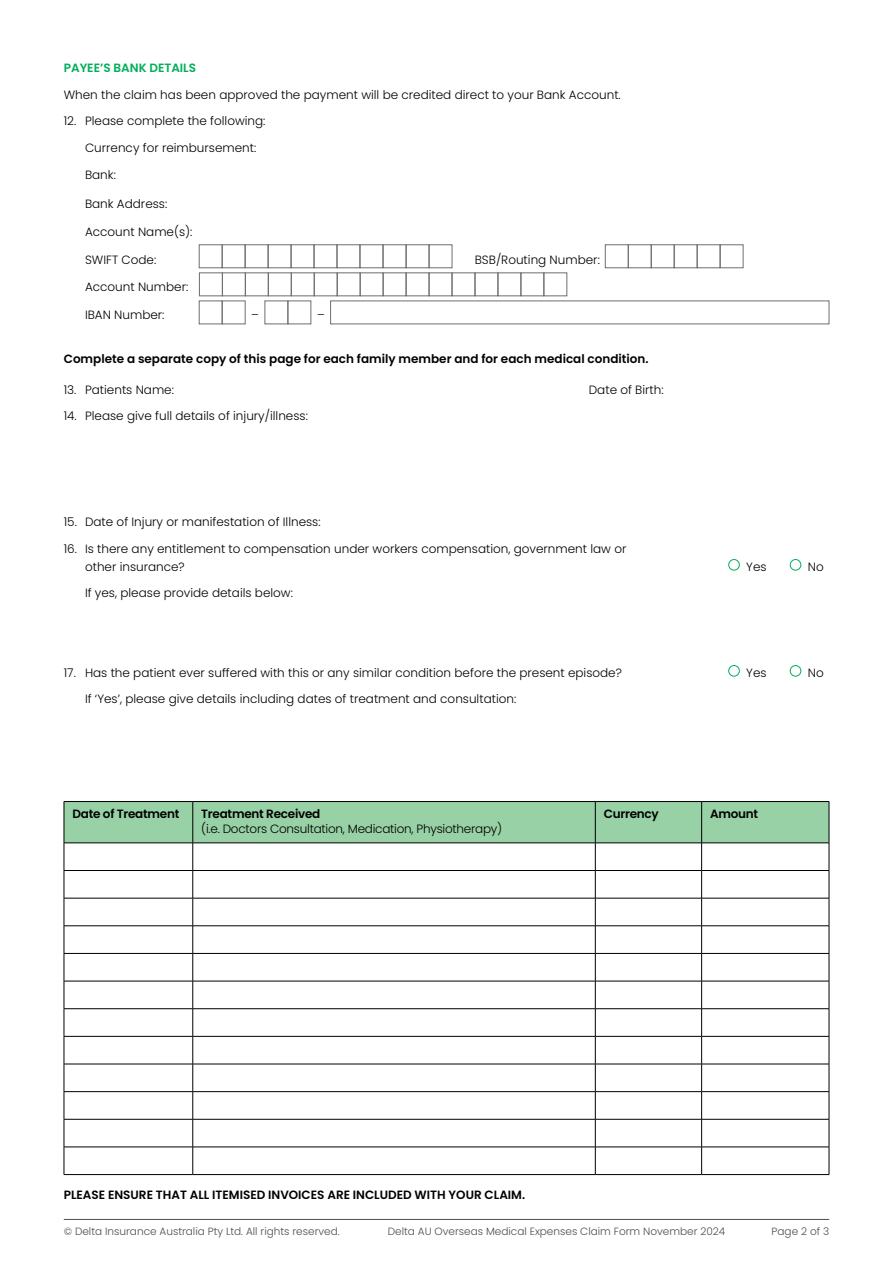
<style>
.page{position:relative;width:893px;height:1263px;background:#fff}
.page>*{position:absolute;margin:0;border:0;box-sizing:border-box;transform-origin:0 0}
.t1{font:300 12px/18px "Poppins";color:#000}
.t2{font:600 12px "Poppins";color:#000}
.t3{font:300 12px "Poppins";letter-spacing:-.02em;color:#000}
.t4{font:600 12px "Poppins";letter-spacing:-.02em;color:#000}
.t5{font:600 12px "Poppins";color:#00af5a}
.t6{font:300 10.5px "Poppins";color:#4d4d4f}
</style>
<div class="page">
<hr style="left:64px;top:1219px;width:765px;height:1px;background:#4d4d4f">
<div style="left:728px;top:559px;width:12px;height:11px;border:1px solid #00af5a;border-radius:50%"></div>
<div style="left:790px;top:559px;width:11px;height:11px;border:1px solid #00af5a;border-radius:50%"></div>
<div style="left:728px;top:665px;width:12px;height:11px;border:1px solid #00af5a;border-radius:50%"></div>
<div style="left:790px;top:665px;width:11px;height:11px;border:1px solid #00af5a;border-radius:50%"></div>
<svg style="left:64px;top:801px;width:766px;height:373px"></svg>
<hr style="left:64px;top:1174px;width:129px;height:1px;background:#000">
<hr style="left:193px;top:1174px;width:402px;height:1px;background:#000">
<hr style="left:595px;top:1174px;width:107px;height:1px;background:#000">
<hr style="left:702px;top:1174px;width:127px;height:1px;background:#000">
<div style="left:199px;top:245px;width:23px;height:23px;border:1px solid #6d6e71"></div>
<div style="left:222px;top:245px;width:23px;height:23px;border:1px solid #6d6e71"></div>
<div style="left:245px;top:245px;width:23px;height:23px;border:1px solid #6d6e71"></div>
<div style="left:268px;top:245px;width:23px;height:23px;border:1px solid #6d6e71"></div>
<div style="left:291px;top:245px;width:23px;height:23px;border:1px solid #6d6e71"></div>
<div style="left:314px;top:245px;width:23px;height:23px;border:1px solid #6d6e71"></div>
<div style="left:383px;top:245px;width:23px;height:23px;border:1px solid #6d6e71"></div>
<div style="left:337px;top:245px;width:23px;height:23px;border:1px solid #6d6e71"></div>
<div style="left:406px;top:245px;width:23px;height:23px;border:1px solid #6d6e71"></div>
<div style="left:360px;top:245px;width:23px;height:23px;border:1px solid #6d6e71"></div>
<div style="left:429px;top:245px;width:23px;height:23px;border:1px solid #6d6e71"></div>
<div style="left:288px;top:301px;width:23px;height:23px;border:1px solid #6d6e71"></div>
<div style="left:199px;top:273px;width:24px;height:23px;border:1px solid #6d6e71"></div>
<div style="left:222px;top:273px;width:24px;height:23px;border:1px solid #6d6e71"></div>
<div style="left:245px;top:273px;width:24px;height:23px;border:1px solid #6d6e71"></div>
<div style="left:268px;top:273px;width:23px;height:23px;border:1px solid #6d6e71"></div>
<div style="left:291px;top:273px;width:23px;height:23px;border:1px solid #6d6e71"></div>
<div style="left:314px;top:273px;width:23px;height:23px;border:1px solid #6d6e71"></div>
<div style="left:337px;top:273px;width:23px;height:23px;border:1px solid #6d6e71"></div>
<div style="left:360px;top:273px;width:23px;height:23px;border:1px solid #6d6e71"></div>
<div style="left:383px;top:273px;width:23px;height:23px;border:1px solid #6d6e71"></div>
<div style="left:406px;top:273px;width:23px;height:23px;border:1px solid #6d6e71"></div>
<div style="left:429px;top:273px;width:23px;height:23px;border:1px solid #6d6e71"></div>
<div style="left:452px;top:273px;width:23px;height:23px;border:1px solid #6d6e71"></div>
<div style="left:475px;top:273px;width:23px;height:23px;border:1px solid #6d6e71"></div>
<div style="left:498px;top:273px;width:23px;height:23px;border:1px solid #6d6e71"></div>
<div style="left:521px;top:273px;width:23px;height:23px;border:1px solid #6d6e71"></div>
<div style="left:544px;top:273px;width:23px;height:23px;border:1px solid #6d6e71"></div>
<div style="left:605px;top:245px;width:23px;height:23px;border:1px solid #6d6e71"></div>
<div style="left:628px;top:245px;width:23px;height:23px;border:1px solid #6d6e71"></div>
<div style="left:651px;top:245px;width:23px;height:23px;border:1px solid #6d6e71"></div>
<div style="left:674px;top:245px;width:23px;height:23px;border:1px solid #6d6e71"></div>
<div style="left:697px;top:245px;width:23px;height:23px;border:1px solid #6d6e71"></div>
<div style="left:720px;top:245px;width:23px;height:23px;border:1px solid #6d6e71"></div>
<p class="t5" style="left:64px;top:61px;width:134px">PAYEE’S BANK DETAILS</p>
<p class="t1" style="left:64px;top:85px;width:558px">When the claim has been approved the payment will be credited direct to your Bank Account.</p>
<p class="t1" style="left:64px;top:112px;width:203px">12. Please complete the following:</p>
<p class="t1" style="left:85px;top:139px;width:173px">Currency for reimbursement:</p>
<p class="t1" style="left:85px;top:166px;width:32px">Bank:</p>
<p class="t1" style="left:85px;top:195px;width:84px">Bank Address:</p>
<p class="t1" style="left:85px;top:223px;width:109px">Account Name(s):</p>
<p class="t1" style="left:85px;top:250px;width:73px">SWIFT Code:</p>
<p class="t1" style="left:475px;top:250px;width:127px">BSB/Routing Number:</p>
<p class="t1" style="left:85px;top:278px;width:105px">Account Number:</p>
<p class="t1" style="left:85px;top:306px;width:81px">IBAN Number:</p>
<p class="t1" style="left:251px;top:306px;width:9px">–</p>
<p class="t1" style="left:317px;top:306px;width:9px">–</p>
<p class="t2" style="left:64px;top:352px;width:586px">Complete a separate copy of this page for each family member and for each medical condition.</p>
<p class="t1" style="left:64px;top:380px;width:112px">13. Patients Name:</p>
<p class="t1" style="left:589px;top:380px;width:76px">Date of Birth:</p>
<p class="t1" style="left:64px;top:407px;width:246px">14. Please give full details of injury/illness:</p>
<p class="t1" style="left:64px;top:513px;width:258px">15. Date of Injury or manifestation of Illness:</p>
<p class="t1" style="left:85px;top:539px;width:543px;text-indent:-21px">16. Is there any entitlement to compensation under workers compensation, government law or other insurance?</p>
<p class="t1" style="left:85px;top:584px;width:209px">If yes, please provide details below:</p>
<p class="t1" style="left:746px;top:557px;width:22px">Yes</p>
<p class="t1" style="left:808px;top:557px;width:17px">No</p>
<p class="t1" style="left:64px;top:663px;width:560px">17. Has the patient ever suffered with this or any similar condition before the present episode?</p>
<p class="t1" style="left:746px;top:663px;width:22px">Yes</p>
<p class="t1" style="left:808px;top:663px;width:17px">No</p>
<p class="t1" style="left:85px;top:690px;width:433px">If ‘Yes’, please give details including dates of treatment and consultation:</p>
<p class="t4" style="left:72px;top:807px;width:109px">Date of Treatment</p>
<p class="t4" style="left:201px;top:807px;width:121px">Treatment Received</p>
<p class="t3" style="left:201px;top:822px;width:303px">(i.e. Doctors Consultation, Medication, Physiotherapy)</p>
<p class="t4" style="left:604px;top:807px;width:56px">Currency</p>
<p class="t2" style="left:710px;top:807px;width:50px">Amount</p>
<p class="t2" style="left:64px;top:1187px;width:463px">PLEASE ENSURE THAT ALL ITEMISED INVOICES ARE INCLUDED WITH YOUR CLAIM.</p>
<p class="t6" style="left:64px;top:1225px;width:277px">© Delta Insurance Australia Pty Ltd. All rights reserved.</p>
<p class="t6" style="left:388px;top:1225px;width:339px">Delta AU Overseas Medical Expenses Claim Form November 2024</p>
<p class="t6" style="left:772px;top:1225px;width:59px">Page 2 of 3</p>
</div>
